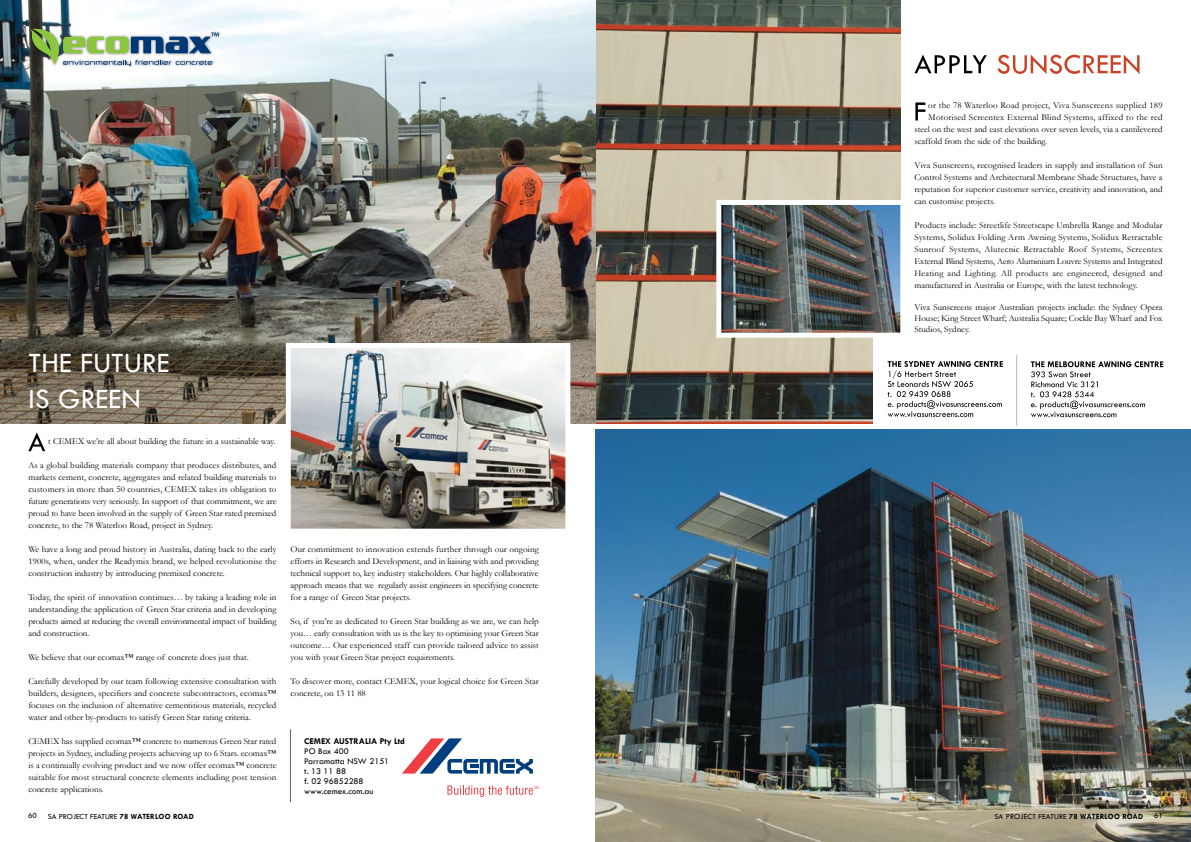
<style>
.page{position:relative;width:1191px;height:842px;background:#fff}
.page>*{position:absolute;margin:0;border:0;box-sizing:border-box;transform-origin:0 0}
.t1{font:29px/36px "Tw Cen";letter-spacing:.01em;color:#fff}
.t2{font:9px/12px "Garamond";color:#000;text-align:justify}
.t3{font:9px "Garamond";letter-spacing:.025em;color:#000}
.t4{font:9px/10px "Tw Cen";color:#000}
.t5{font:700 9px "Tw Cen";color:#000}
.t6{font:8px "Tw Cen";color:#000}
.t7{font:8px "Tw Cen";letter-spacing:.02em;color:#000}
.s1{font-weight:700}
</style>
<div class="page">
<hr style="left:290px;top:729px;width:1px;height:73px;background:#5f6062">
<hr style="left:1016px;top:355px;width:1px;height:71px;background:#b7b9bc">
<svg style="left:1030px;top:361px;width:133px;height:56px"></svg>
<img style="left:0;top:0;width:900px;height:423px">
<svg style="left:915px;top:102px;width:10px;height:18px"></svg>
<svg style="left:28px;top:432px;width:17px;height:19px"></svg>
<img style="left:292px;top:349px;width:272px;height:179px">
<div style="left:286px;top:343px;width:284px;height:191px;border:5px solid #fff"></div>
<img style="left:722px;top:206px;width:177px;height:126px">
<div style="left:716px;top:200px;width:189px;height:138px;border:5px solid #fff"></div>
<svg style="left:997px;top:55px;width:142px;height:19px"></svg>
<svg style="left:914px;top:55px;width:72px;height:18px"></svg>
<div style="left:873px;top:335px;width:31px;height:93px;background:#fff"></div>
<svg style="left:887px;top:361px;width:116px;height:56px"></svg>
<svg style="left:447px;top:785px;width:91px;height:12px"></svg>
<svg style="left:402px;top:738px;width:131px;height:36px"></svg>
<div style="left:27px;top:26px;width:194px;height:43px;background:#000;opacity:.5"></div>
<svg style="left:30px;top:29px;width:189px;height:37px"></svg>
<img style="left:595px;top:430px;width:596px;height:412px">
<h1 class="t1" style="left:28px;top:345px;width:143px">THE FUTURE<br>IS GREEN</h1>
<p class="t2" style="left:48px;top:435px;width:229px">t CEMEX we’re all about building the future in a sustainable way.</p>
<p class="t2" style="left:28px;top:459px;width:250px">As a global building materials company that produces distributes, and markets cement, concrete, aggregates and related building materials to customers in more than 50 countries, CEMEX takes its obligation to future generations very seriously. In support of that commitment, we are proud to have been involved in the supply of Green Star rated premixed concrete, to the 78 Waterloo Road, project in Sydney.</p>
<p class="t2" style="left:28px;top:543px;width:250px">We have a long and proud history in Australia, dating back to the early 1900s, when, under the Readymix brand, we helped revolutionise the construction industry by introducing premixed concrete.</p>
<p class="t2" style="left:28px;top:591px;width:250px">Today, the spirit of innovation continues… by taking a leading role in understanding the application of Green Star criteria and in developing products aimed at reducing the overall environmental impact of building and construction.</p>
<p class="t2" style="left:28px;top:651px;width:222px">We believe that our ecomax™ range of concrete does just that.</p>
<p class="t2" style="left:28px;top:675px;width:250px">Carefully developed by our team following extensive consultation with builders, designers, specifiers and concrete subcontractors, ecomax™ focuses on the inclusion of alternative cementitious materials, recycled water and other by-products to satisfy Green Star rating criteria.</p>
<p class="t2" style="left:28px;top:735px;width:250px">CEMEX has supplied ecomax™ concrete to numerous Green Star rated projects in Sydney, including projects achieving up to 6 Stars. ecomax™ is a continually evolving product and we now offer ecomax™ concrete suitable for most structural concrete elements including post tension concrete applications.</p>
<p class="t5" style="left:304px;top:736px;width:102px">CEMEX AUSTRALIA Pty Ltd</p>
<p class="t2" style="left:291px;top:543px;width:250px">Our commitment to innovation extends further through our ongoing efforts in Research and Development, and in liaising with and providing technical support to, key industry stakeholders. Our highly collaborative approach means that we regularly assist engineers in specifying concrete for a range of Green Star projects.</p>
<p class="t2" style="left:291px;top:615px;width:250px">So, if you’re as dedicated to Green Star building as we are, we can help you… early consultation with us is the key to optimising your Green Star outcome… Our experienced staff can provide tailored advice to assist you with your Green Star project requirements.</p>
<p class="t2" style="left:291px;top:675px;width:249px">To discover more, contact CEMEX, your logical choice for Green Star concrete, on 13 11 88</p>
<p class="t4" style="left:304px;top:746px;width:86px">PO Box 400<br>Parramatta NSW 2151 t. 13 11 88<br>f. 02 96852288 www.cemex.com.au</p>
<p class="t6" style="left:28px;top:811px;width:10px">60</p>
<p class="t6" style="left:48px;top:811px;width:147px">SA PROJECT FEATURE <span class="s1">78 WATERLOO ROAD</span></p>
<p class="t3" style="left:928px;top:99px;width:236px">or the 78 Waterloo Road project, Viva Sunscreens supplied 189</p>
<p class="t3" style="left:928px;top:111px;width:236px">Motorised Screentex External Blind Systems, affixed to the red</p>
<p class="t2" style="left:914px;top:123px;width:249px">steel on the west and east elevations over seven levels, via a cantilevered</p>
<p class="t2" style="left:914px;top:135px;width:134px">scaffold from the side of the building.</p>
<p class="t2" style="left:914px;top:159px;width:250px">Viva Sunscreens, recognised leaders in supply and installation of Sun Control Systems and Architectural Membrane Shade Structures, have a reputation for superior customer service, creativity and innovation, and can customise projects.</p>
<p class="t2" style="left:914px;top:219px;width:249px">Products include: Streetlife Streetscape Umbrella Range and Modular Systems, Solidux Folding Arm Awning Systems, Solidux Retractable Sunroof Systems, Alutecnic Retractable Roof Systems, Screentex External Blind Systems, Aero Aluminium Louvre Systems and Integrated Heating and Lighting. All products are engineered, designed and manufactured in Australia or Europe, with the latest technology.</p>
<p class="t2" style="left:914px;top:301px;width:250px;line-height:11px">Viva Sunscreens major Australian projects include: the Sydney Opera House; King Street Wharf; Australia Square; Cockle Bay Wharf and Fox Studios, Sydney.</p>
<p class="t7" style="left:994px;top:811px;width:150px">SA PROJECT FEATURE <span class="s1">78 WATERLOO ROAD</span></p>
<p class="t6" style="left:1154px;top:811px;width:10px">61</p>
</div>
